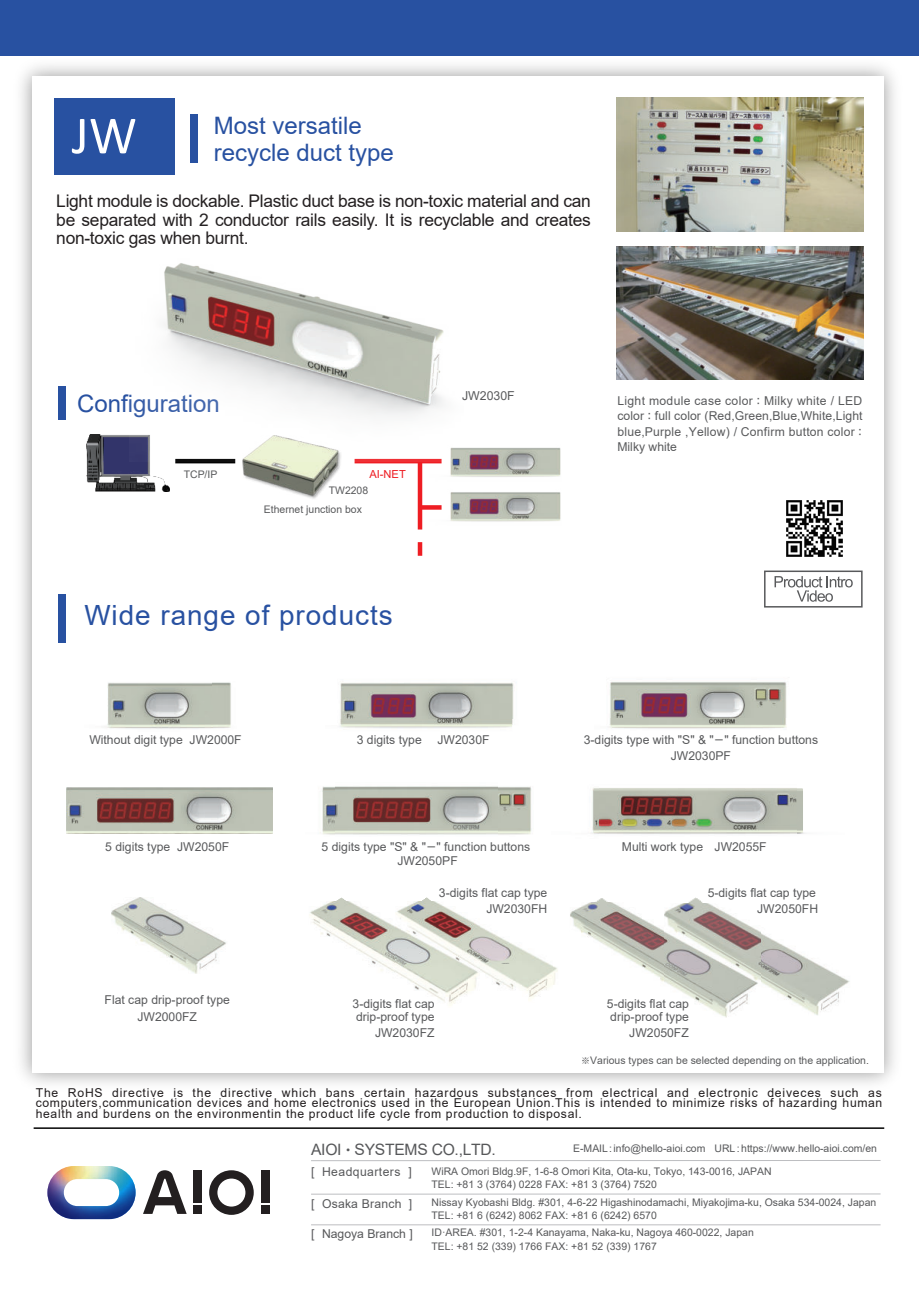
<style>
.page{position:relative;width:919px;height:1289px;background:#fff}
.page>*{position:absolute;margin:0;border:0;box-sizing:border-box;transform-origin:0 0}
.t1{font:54px "Calibri";color:#fff}
.t2{font:27.9px "Arial";letter-spacing:.035em;color:#2851a1}
.t3{font:24px "Arial";color:#2851a1}
.t4{font:17.4px/18.6px "Arial";letter-spacing:-.015em;color:#231f20;text-align:justify}
.t5{font:15.6px "Arial";letter-spacing:-.015em;color:#57585a}
.t6{font:12.3px "Arial";color:#595a5c}
.t7{font:12.15px/12.3px "Arial";color:#595a5c}
.t8{font:12.15px/10.5px "Arial";letter-spacing:.05em;color:#231f20;text-align:justify}
.t9{font:12.15px/15.3px "Arial";letter-spacing:.02em;color:#595a5c}
.t10{font:12.15px "Arial";letter-spacing:.015em;color:#57585a}
.t11{font:12.15px "Arial";letter-spacing:.035em;color:#57585a}
.t12{font:11.1px "Arial";color:#ee1d23}
.t13{font:10.5px/13.4px "Arial";color:#57585a}
.t14{font:10.5px "Arial";color:#595a5c}
.s1{font-family:"Shin Go Pro";font-weight:500;font-size:10.5px}
.s2{font-family:"Shin Go Pro";font-weight:500;font-size:9px}
.s3{font-family:"Shin Go Pro";font-weight:500;font-size:13.5px}
</style>
<div class="page">
<hr style="left:34px;top:1127px;width:850px;height:1px;background:#030303">
<img style="left:47px;top:1166px;width:89px;height:53px">
<svg style="left:209px;top:1170px;width:45px;height:44px"></svg>
<div style="left:261px;top:1170px;width:8px;height:32px;background:#231f20"></div>
<div style="left:261px;top:1205px;width:8px;height:8px;background:#231f20"></div>
<div style="left:194px;top:1170px;width:8px;height:32px;background:#231f20"></div>
<div style="left:194px;top:1205px;width:8px;height:8px;background:#231f20"></div>
<svg style="left:143px;top:1170px;width:44px;height:43px"></svg>
<hr style="left:311px;top:1193px;width:569px;height:1px;background:#bdbec1">
<hr style="left:311px;top:1159px;width:569px;height:2px;background:#bdbec1">
<hr style="left:311px;top:1224px;width:569px;height:1px;background:#bdbec1">
<div style="left:0;top:0;width:918px;height:55px;background:#2851a1"></div>
<img style="left:7px;top:55px;width:902px;height:1029px">
<div style="left:32px;top:76px;width:851px;height:996px;background:#fff"></div>
<div style="left:59px;top:386px;width:7px;height:33px;background:#2851a1"></div>
<div style="left:55px;top:98px;width:120px;height:77px;background:#2851a1"></div>
<div style="left:191px;top:114px;width:7px;height:48px;background:#2851a1"></div>
<hr style="left:175px;top:459px;width:60px;height:4px;background:#0b0b0b">
<svg style="left:354px;top:461px;width:75px;height:2px"></svg>
<svg style="left:422px;top:505px;width:7px;height:4px"></svg>
<img style="left:86px;top:435px;width:84px;height:56px">
<img style="left:243px;top:461px;width:98px;height:38px">
<div style="left:417px;top:461px;width:5px;height:68px;background:#ee1d23"></div>
<div style="left:417px;top:542px;width:5px;height:14px;background:#ee1d23"></div>
<img style="left:616px;top:246px;width:247px;height:133px">
<img style="left:616px;top:98px;width:247px;height:133px">
<img style="left:129px;top:263px;width:315px;height:198px">
<img style="left:429px;top:414px;width:132px;height:45px">
<img style="left:429px;top:459px;width:132px;height:63px">
<div style="left:58px;top:594px;width:7px;height:48px;background:#2851a1"></div>
<svg style="left:774px;top:576px;width:78px;height:25px"></svg>
<div style="left:764px;top:570px;width:98px;height:37px;border:2px solid #58595b"></div>
<img style="left:786px;top:500px;width:57px;height:57px">
<img style="left:104px;top:682px;width:127px;height:47px">
<img style="left:339px;top:682px;width:175px;height:46px">
<img style="left:609px;top:682px;width:178px;height:47px">
<img style="left:66px;top:787px;width:207px;height:46px">
<img style="left:591px;top:788px;width:9px;height:46px">
<img style="left:796px;top:788px;width:9px;height:46px">
<img style="left:600px;top:788px;width:196px;height:46px">
<img style="left:112px;top:897px;width:114px;height:76px">
<img style="left:570px;top:898px;width:157px;height:119px">
<img style="left:479px;top:925px;width:79px;height:75px">
<img style="left:320px;top:786px;width:15px;height:49px">
<img style="left:497px;top:720px;width:35px;height:115px">
<img style="left:335px;top:786px;width:162px;height:49px">
<img style="left:310px;top:897px;width:169px;height:108px">
<img style="left:665px;top:897px;width:185px;height:118px">
<img style="left:760px;top:897px;width:84px;height:5px">
<h1 class="t1" style="left:72px;top:103px;width:67px">JW</h1>
<h3 class="t3" style="left:214px;top:116px;width:150px">Most versatile</h3>
<h3 class="t3" style="left:214px;top:143px;width:182px">recycle duct type</h3>
<h3 class="t4" style="left:56px;top:193px;width:536px">Light module is dockable. Plastic duct base is non-toxic material and can be separated with 2 conductor rails easily. It is recyclable and creates non-toxic gas when burnt.</h3>
<h3 class="t3" style="left:77px;top:394px;width:144px">Configuration</h3>
<p class="t14" style="left:184px;top:470px;width:35px">TCP/IP</p>
<p class="t12" style="left:369px;top:470px;width:38px">AI-NET</p>
<p class="t14" style="left:329px;top:486px;width:41px">TW2208</p>
<p class="t14" style="left:264px;top:505px;width:100px">Ethernet junction box</p>
<h2 class="t2" style="left:84px;top:605px;width:310px">Wide range of products</h2>
<p class="t6" style="left:462px;top:391px;width:54px">JW2030F</p>
<p class="t9" style="left:617px;top:394px;width:249px">Light module case color<span class="s1">：</span>Milky white / LED color<span class="s1">：</span>full color (Red,Green,Blue,White,Light blue,Purple ,Yellow) / Confirm button color<span class="s1">：</span>Milky white</p>
<p class="t7" style="left:89px;top:735px;width:154px">Without digit type JW2000F</p>
<p class="t7" style="left:105px;top:841px;width:125px">5 digits type JW2050F</p>
<p class="t7" style="left:357px;top:735px;width:66px">3 digits type</p>
<p class="t7" style="left:583px;top:733px;width:236px;line-height:15.9px;text-align:center">3-digits type with "S" &amp; "<span class="s1">－</span>" function buttons<br>JW2030PF</p>
<p class="t7" style="left:437px;top:735px;width:54px">JW2030F</p>
<p class="t7" style="left:321px;top:841px;width:210px">5 digits type "S" &amp; "<span class="s1">－</span>" function buttons</p>
<p class="t7" style="left:621px;top:841px;width:83px">Multi work type</p>
<p class="t7" style="left:397px;top:856px;width:62px">JW2050PF</p>
<p class="t7" style="left:714px;top:841px;width:54px">JW2055F</p>
<p class="t7" style="left:439px;top:887px;width:110px">3-digits flat cap type</p>
<p class="t7" style="left:707px;top:887px;width:110px">5-digits flat cap type</p>
<p class="t7" style="left:486px;top:903px;width:62px">JW2030FH</p>
<p class="t7" style="left:757px;top:903px;width:62px">JW2050FH</p>
<p class="t7" style="left:105px;top:994px;width:127px">Flat cap drip-proof type</p>
<p class="t7" style="left:352px;top:998px;width:83px">3-digits flat cap drip-proof type</p>
<p class="t7" style="left:607px;top:998px;width:83px">5-digits flat cap drip-proof type</p>
<p class="t7" style="left:137px;top:1011px;width:61px">JW2000FZ</p>
<p class="t7" style="left:375px;top:1027px;width:61px">JW2030FZ</p>
<p class="t7" style="left:629px;top:1027px;width:61px">JW2050FZ</p>
<p class="t14" style="left:581px;top:1056px;width:289px"><span class="s2">※</span>Various types can be selected depending on the application.</p>
<p class="t8" style="left:36px;top:1088px;width:848px">The RoHS directive is the directive which bans certain hazardous substances from electrical and electronic deiveces such as computers,communication devices and home electronics used in the European Union.This is intended to minimize risks of hazarding human health and burdens on the environmentin the product life cycle from production to disposal.</p>
<h3 class="t5" style="left:311px;top:1143px;width:186px">AIOI<span class="s3">・</span>SYSTEMS CO.,LTD.</h3>
<p class="t13" style="left:573px;top:1142px;width:305px">E-MAIL:info@hello-aioi.com URL:https://www.hello-aioi.com/en</p>
<p class="t11" style="left:311px;top:1167px;width:102px">[ Headquarters ]</p>
<p class="t10" style="left:311px;top:1198px;width:103px">[ Osaka Branch ]</p>
<p class="t10" style="left:311px;top:1228px;width:103px">[ Nagoya Branch ]</p>
<p class="t13" style="left:431px;top:1165px;width:341px">WiRA Omori Bldg.9F, 1-6-8 Omori Kita, Ota-ku, Tokyo, 143-0016, JAPAN<br>TEL: +81 3 (3764) 0228 FAX: +81 3 (3764) 7520</p>
<p class="t13" style="left:431px;top:1196px;width:446px">Nissay Kyobashi Bldg. #301, 4-6-22 Higashinodamachi, Miyakojima-ku, Osaka 534-0024, Japan<br>TEL: +81 6 (6242) 8062 FAX: +81 6 (6242) 6570</p>
<p class="t13" style="left:431px;top:1226px;width:324px">ID·AREA. #301, 1-2-4 Kanayama, Naka-ku, Nagoya 460-0022, Japan<br>TEL: +81 52 (339) 1766 FAX: +81 52 (339) 1767</p>
</div>
